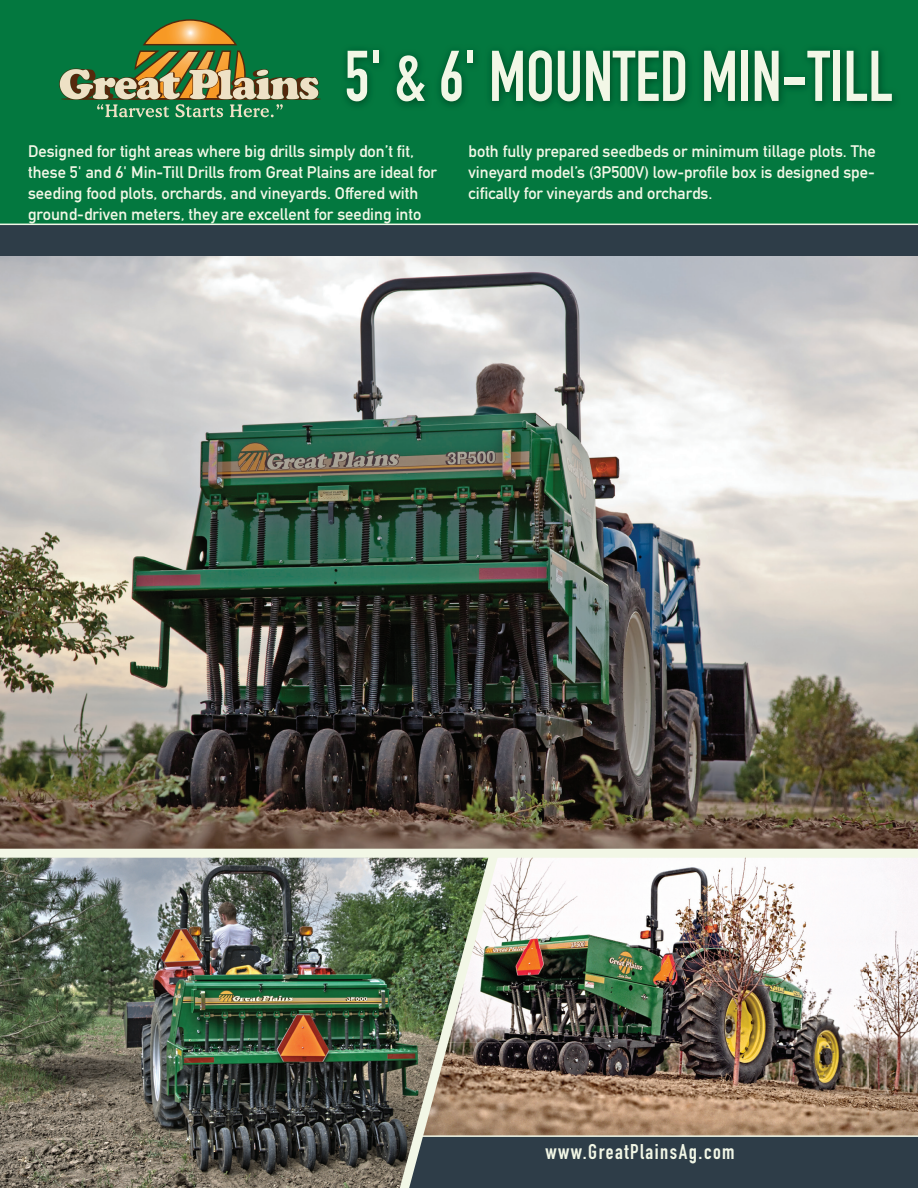
<style>
.page{position:relative;width:918px;height:1188px;background:#fff}
.page>*{position:absolute;margin:0;border:0;box-sizing:border-box;transform-origin:0 0}
.t1{font:700 70.5px "DIN Condensed";color:#f2f7e6;scale:.95 1}
.t2{font:700 21px "DIN Condensed";letter-spacing:.07em;color:#f2f7e6}
.t3{font:700 16.5px/21px "DIN Alternate";color:#f2f7e6}
</style>
<div class="page">
<img style="left:505px;top:858px;width:302px;height:91px">
<img style="left:868px;top:858px;width:50px;height:277px">
<img style="left:505px;top:949px;width:313px;height:93px">
<img style="left:818px;top:962px;width:50px;height:173px">
<img style="left:505px;top:1042px;width:313px;height:93px">
<img style="left:0;top:256px;width:918px;height:593px">
<div style="left:0;top:224px;width:918px;height:32px;background:#2e3d48"></div>
<div style="left:0;top:0;width:918px;height:224px;background:#03783f"></div>
<hr style="left:0;top:224px;width:918px;height:1px;background:#f2f7e6">
<div style="left:275px;top:1136px;width:643px;height:52px;background:#2e3d48"></div>
<img style="left:0;top:858px;width:386px;height:282px">
<img style="left:0;top:1140px;width:275px;height:48px">
<img style="left:275px;top:1136px;width:111px;height:52px">
<img style="left:386px;top:842px;width:119px;height:346px">
<div style="left:0;top:849px;width:918px;height:9px;background:#f2f7e6"></div>
<hr style="left:420px;top:1135px;width:498px;height:2px;background:#f2f7e6">
<svg style="left:59px;top:19px;width:262px;height:98px"></svg>
<h1 class="t1" style="left:345px;top:29px;width:579px">5' &amp; 6' MOUNTED MIN-TILL</h1>
<p class="t3" style="left:28px;top:139px;width:410px">Designed for tight areas where big drills simply don’t fit, these 5' and 6' Min-Till Drills from Great Plains are ideal for seeding food plots, orchards, and vineyards. Offered with ground-driven meters, they are excellent for seeding into</p>
<p class="t3" style="left:469px;top:139px;width:409px;text-align:justify">both fully prepared seedbeds or minimum tillage plots. The vineyard model’s (3P500V) low-profile box is designed spe&shy;cifically for vineyards and orchards.</p>
<p class="t2" style="left:545px;top:1138px;width:191px">www.GreatPlainsAg.com</p>
</div>
